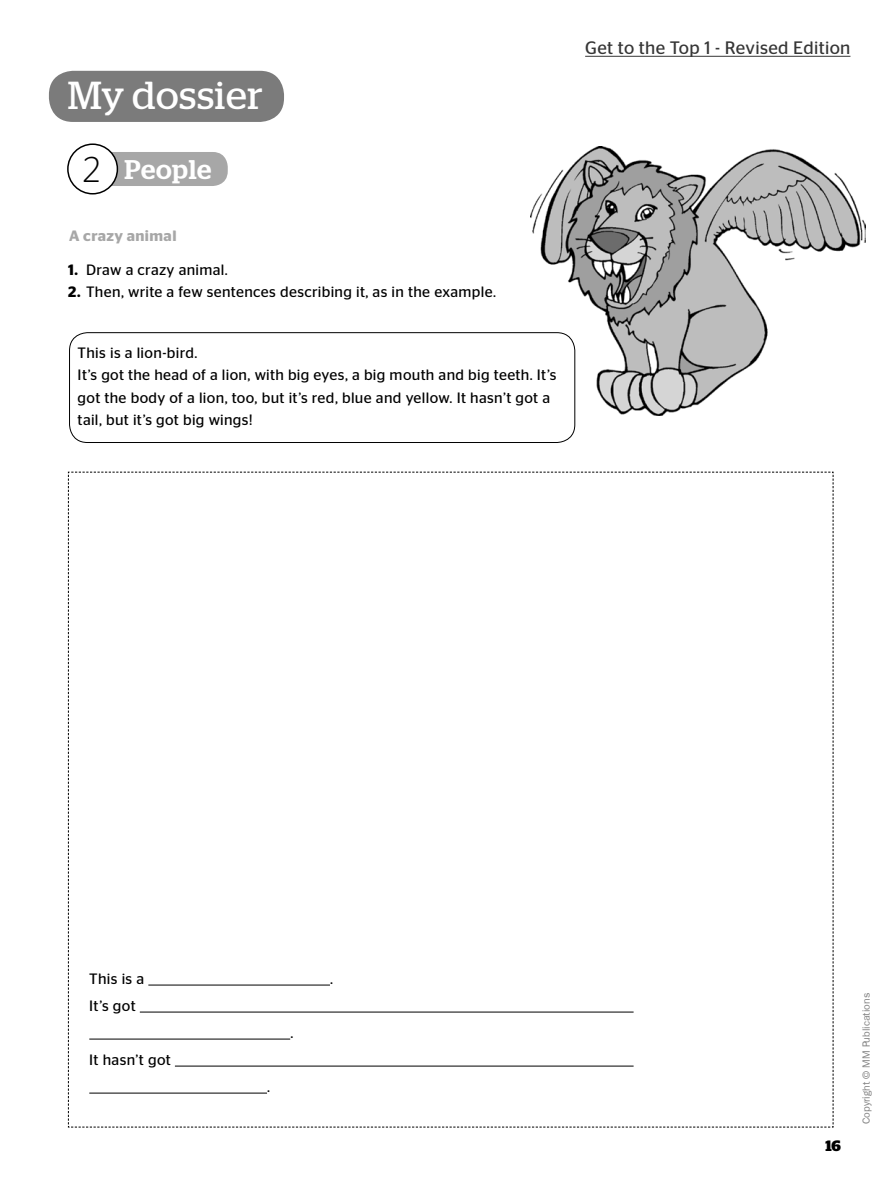
<style>
.page{position:relative;width:893px;height:1191px;background:#fff}
.page>*{position:absolute;margin:0;border:0;box-sizing:border-box;transform-origin:0 0}
.t1{font:39px "Stag";letter-spacing:.015em;color:#fff}
.t2{font:500 27px "Stag";letter-spacing:.02em;color:#fff}
.t3{font:18px "Stag Sans";letter-spacing:.02em;color:#363636}
.t4{font:15px/22.5px "Stag Sans";letter-spacing:.02em;color:#000}
.t5{font:600 15px "Stag Sans";letter-spacing:.03em;color:#a7a7a7}
.t6{font:700 15px "Stag";color:#000}
.t7{font:10.5px "F1 Franklin G Book";color:#838383}
.s1{font-family:"Stag Sans";font-weight:300;font-size:36px;color:#000}
.s2{font-weight:600}
</style>
<div class="page">
<hr style="left:585px;top:56px;width:265px;height:1px;background:#363636">
<img style="left:531px;top:147px;width:334px;height:268px">
<svg style="left:68px;top:471px;width:766px;height:656px"></svg>
<hr style="left:148px;top:984px;width:182px;height:1px;background:#000">
<hr style="left:140px;top:1011px;width:494px;height:1px;background:#000">
<hr style="left:89px;top:1038px;width:201px;height:1px;background:#000">
<hr style="left:175px;top:1065px;width:459px;height:1px;background:#000">
<hr style="left:89px;top:1092px;width:178px;height:1px;background:#000">
<div style="left:69px;top:332px;width:506px;height:111px;border:1px solid #000;border-radius:18px"></div>
<div style="left:92px;top:152px;width:136px;height:34px;background:#a7a7a7;border-radius:15px"></div>
<div style="left:68px;top:144px;width:49px;height:50px;background:#fff;border-radius:50%"></div>
<div style="left:67px;top:143px;width:51px;height:51px;border:2px solid #000;border-radius:50%"></div>
<div style="left:49px;top:71px;width:235px;height:51px;background:#7b7b7b;border-radius:24px"></div>
<h1 class="t1" style="left:68px;top:73px;width:196px">My dossier</h1>
<h2 class="t2" style="left:83px;top:154px;width:130px"><span class="s1">2</span> People</h2>
<p class="t5" style="left:69px;top:227px;width:109px">A crazy animal</p>
<p class="t4" style="left:68px;top:258px;width:161px"><span class="s2">1.</span> Draw a crazy animal.</p>
<p class="t4" style="left:68px;top:281px;width:430px"><span class="s2">2.</span> Then, write a few sentences describing it, as in the example.</p>
<p class="t4" style="left:78px;top:341px;width:480px">This is a lion-bird.<br>It’s got the head of a lion, with big eyes, a big mouth and big teeth. It’s got the body of a lion, too, but it’s red, blue and yellow. It hasn’t got a tail, but it’s got big wings!</p>
<p class="t3" style="left:585px;top:38px;width:267px">Get to the Top 1 - Revised Edition</p>
<p class="t4" style="left:89px;top:967px;width:56px">This is a</p>
<p class="t4" style="left:330px;top:967px;width:4px">.</p>
<p class="t4" style="left:89px;top:994px;width:48px">It’s got</p>
<p class="t4" style="left:290px;top:1021px;width:4px">.</p>
<p class="t4" style="left:89px;top:1048px;width:83px">It hasn’t got</p>
<p class="t4" style="left:267px;top:1075px;width:4px">.</p>
<p class="t6" style="left:825px;top:1137px;width:17px">16</p>
<p class="t7" style="left:860px;top:1124px;width:133px;rotate:-90deg">Copyright © MM Publications</p>
</div>
